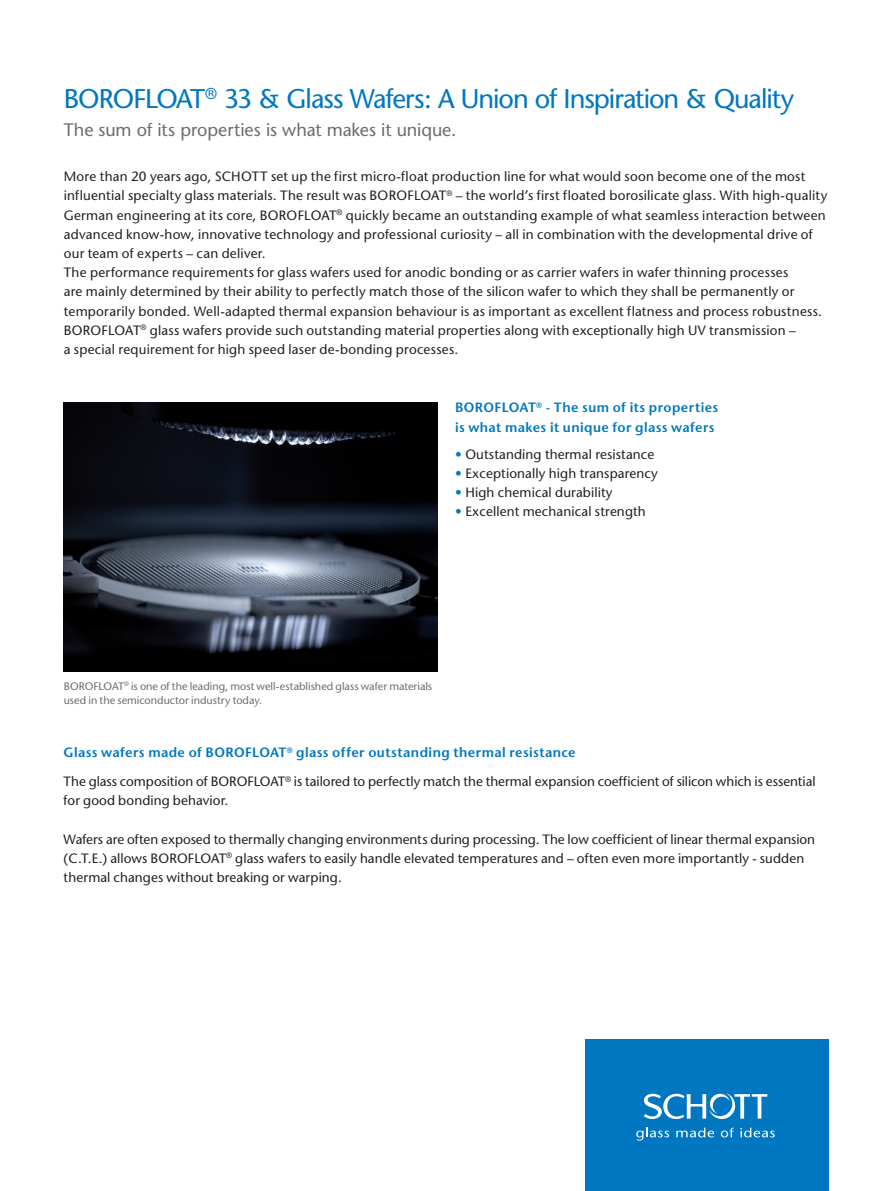
<style>
.page{position:relative;width:893px;height:1191px;background:#fff}
.page>*{position:absolute;margin:0;border:0;box-sizing:border-box;transform-origin:0 0}
.t1{font:27px "Stone Sans";letter-spacing:-.04em;color:#0077c0}
.t2{font:18px "Stone Sans";letter-spacing:-.005em;color:#6c6d70}
.t3{font:13.5px/19.2px "Stone Sans";letter-spacing:.015em;color:#231f20}
.t4{font:600 13.5px "Stone Sans";letter-spacing:.03em;color:#0077c0}
.t5{font:600 13.5px/19.2px "Stone Sans";letter-spacing:.03em;color:#0079bd}
.t6{font:10.8px/14.2px "Stone Sans";color:#6c6d70}
.s1{color:#0079bd}
</style>
<div class="page">
<div style="left:585px;top:1039px;width:244px;height:152px;background:#0077c0"></div>
<svg style="left:644px;top:1093px;width:123px;height:26px"></svg>
<svg style="left:636px;top:1127px;width:33px;height:13px"></svg>
<svg style="left:676px;top:1127px;width:38px;height:10px"></svg>
<svg style="left:721px;top:1127px;width:13px;height:10px"></svg>
<svg style="left:740px;top:1127px;width:35px;height:10px"></svg>
<img style="left:64px;top:402px;width:374px;height:269px">
<h1 class="t1" style="left:64px;top:82px;width:732px">BOROFLOAT<sup>®</sup> 33 &amp; Glass Wafers: A Union of Inspiration &amp; Quality</h1>
<h2 class="t2" style="left:64px;top:119px;width:394px">The sum of its properties is what makes it unique.</h2>
<p class="t3" style="left:64px;top:167px;width:765px">More than 20 years ago, SCHOTT set up the first micro-float production line for what would soon become one of the most influential specialty glass materials. The result was BOROFLOAT<sup>®</sup> – the world’s first floated borosilicate glass. With high-quality German engineering at its core, BOROFLOAT<sup>®</sup> quickly became an outstanding example of what seamless interaction between advanced know-how, innovative technology and professional curiosity – all in combination with the developmental drive of our team of experts – can deliver.<br>The performance requirements for glass wafers used for anodic bonding or as carrier wafers in wafer thinning processes<br>are mainly determined by their ability to perfectly match those of the silicon wafer to which they shall be permanently or temporarily bonded. Well-adapted thermal expansion behaviour is as important as excellent flatness and process robustness.<br>BOROFLOAT<sup>®</sup> glass wafers provide such outstanding material properties along with exceptionally high UV transmission –<br>a special requirement for high speed laser de-bonding processes.</p>
<p class="t5" style="left:455px;top:398px;width:265px">BOROFLOAT<sup>®</sup> - The sum of its properties is what makes it unique for glass wafers</p>
<p class="t3" style="left:455px;top:444px;width:201px"><span class="s1">•</span> Outstanding thermal resistance</p>
<p class="t3" style="left:455px;top:463px;width:204px"><span class="s1">•</span> Exceptionally high transparency</p>
<p class="t3" style="left:455px;top:483px;width:159px"><span class="s1">•</span> High chemical durability</p>
<p class="t3" style="left:455px;top:502px;width:192px"><span class="s1">•</span> Excellent mechanical strength</p>
<p class="t6" style="left:64px;top:679px;width:370px">BOROFLOAT<sup>®</sup> is one of the leading, most well-established glass wafer materials used in the semiconductor industry today.</p>
<p class="t4" style="left:63px;top:744px;width:514px">Glass wafers made of BOROFLOAT<sup>®</sup> glass offer outstanding thermal resistance</p>
<p class="t3" style="left:64px;top:772px;width:753px">The glass composition of BOROFLOAT<sup>®</sup> is tailored to perfectly match the thermal expansion coefficient of silicon which is essential for good bonding behavior.</p>
<p class="t3" style="left:64px;top:829px;width:753px">Wafers are often exposed to thermally changing environments during processing. The low coefficient of linear thermal expansion (C.T.E.) allows BOROFLOAT<sup>®</sup> glass wafers to easily handle elevated temperatures and – often even more importantly - sudden thermal changes without breaking or warping.</p>
</div>
